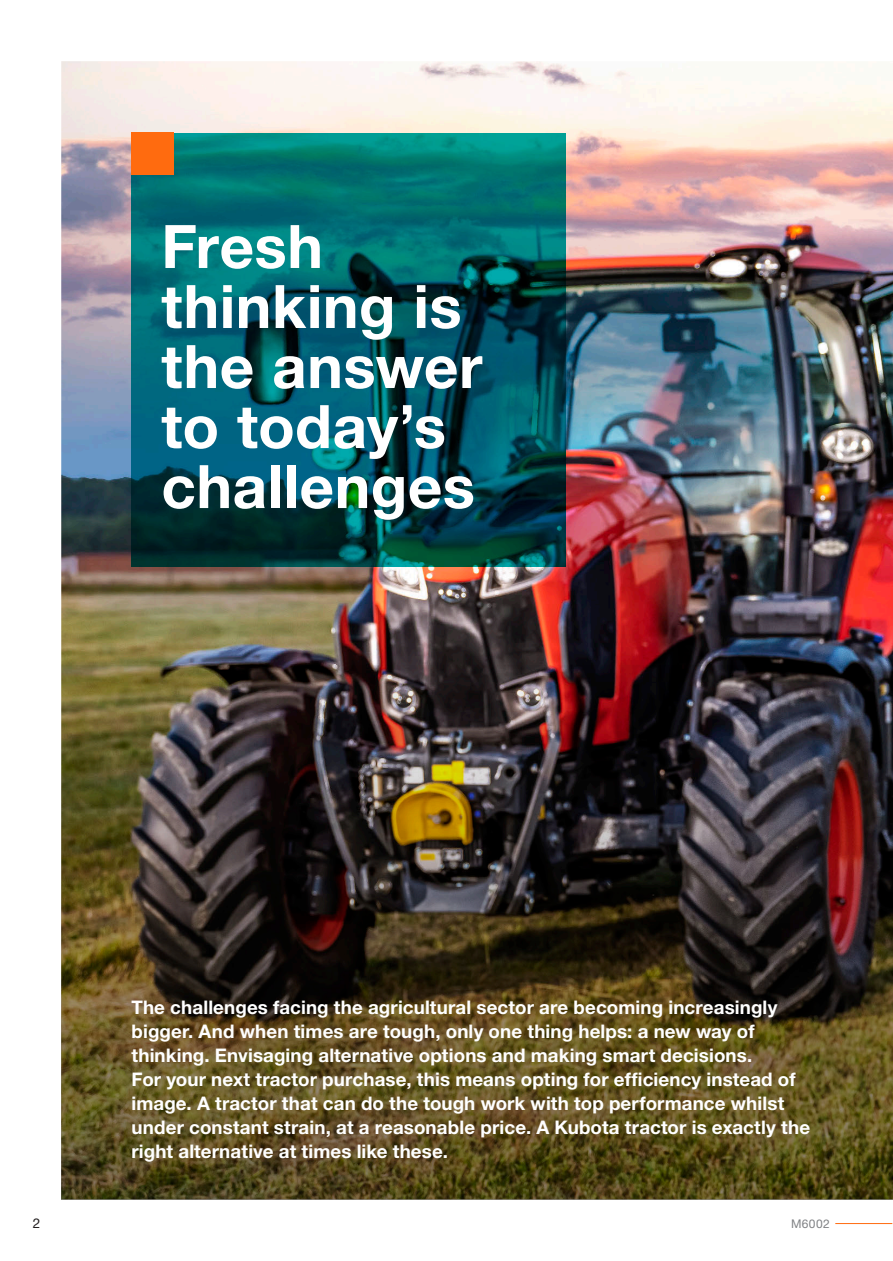
<style>
.page{position:relative;width:893px;height:1261px;background:#fff}
.page>*{position:absolute;margin:0;border:0;box-sizing:border-box;transform-origin:0 0}
._03_Headline_32pt{font:700 60px "Helvetica Neue LT Pro";letter-spacing:.01em;color:#fff}
._05_Intro{font:700 18.75px/24px "Helvetica Neue LT Pro";letter-spacing:.005em;color:#fff}
.t1{font:13.5px "Helvetica Neue LT Std";color:#231f20}
.t2{font:12px "Helvetica Neue LT Std";letter-spacing:.03em;color:#808285}
</style>
<div class="page">
<hr style="left:835px;top:1223px;width:57px;height:1px;background:#ff6b0f">
<img style="left:61px;top:61px;width:831px;height:604px">
<img style="left:61px;top:665px;width:831px;height:534px">
<svg style="left:131px;top:133px;width:434px;height:433px"></svg>
<div style="left:131px;top:133px;width:43px;height:42px;background:#ff6b0f"></div>
<p class="_03_Headline_32pt" style="left:161px;top:210px;width:163px">Fresh</p>
<p class="_03_Headline_32pt" style="left:161px;top:270px;width:302px">thinking is</p>
<p class="_03_Headline_32pt" style="left:161px;top:330px;width:322px">the answer</p>
<p class="_03_Headline_32pt" style="left:161px;top:390px;width:286px">to today’s</p>
<p class="_03_Headline_32pt" style="left:161px;top:450px;width:315px">challenges</p>
<p class="_05_Intro" style="left:131px;top:994px;width:680px">The challenges facing the agricultural sector are becoming increasingly bigger. And when times are tough, only one thing helps: a new way of thinking. Envisaging alternative options and making smart decisions.<br>For your next tractor purchase, this means opting for efficiency instead of image. A tractor that can do the tough work with top performance whilst under constant strain, at a reasonable price. A Kubota tractor is exactly the right alternative at times like these.</p>
<p class="t1" style="left:33px;top:1215px;width:9px">2</p>
<p class="t2" style="left:790px;top:1216px;width:40px">M6002</p>
</div>
